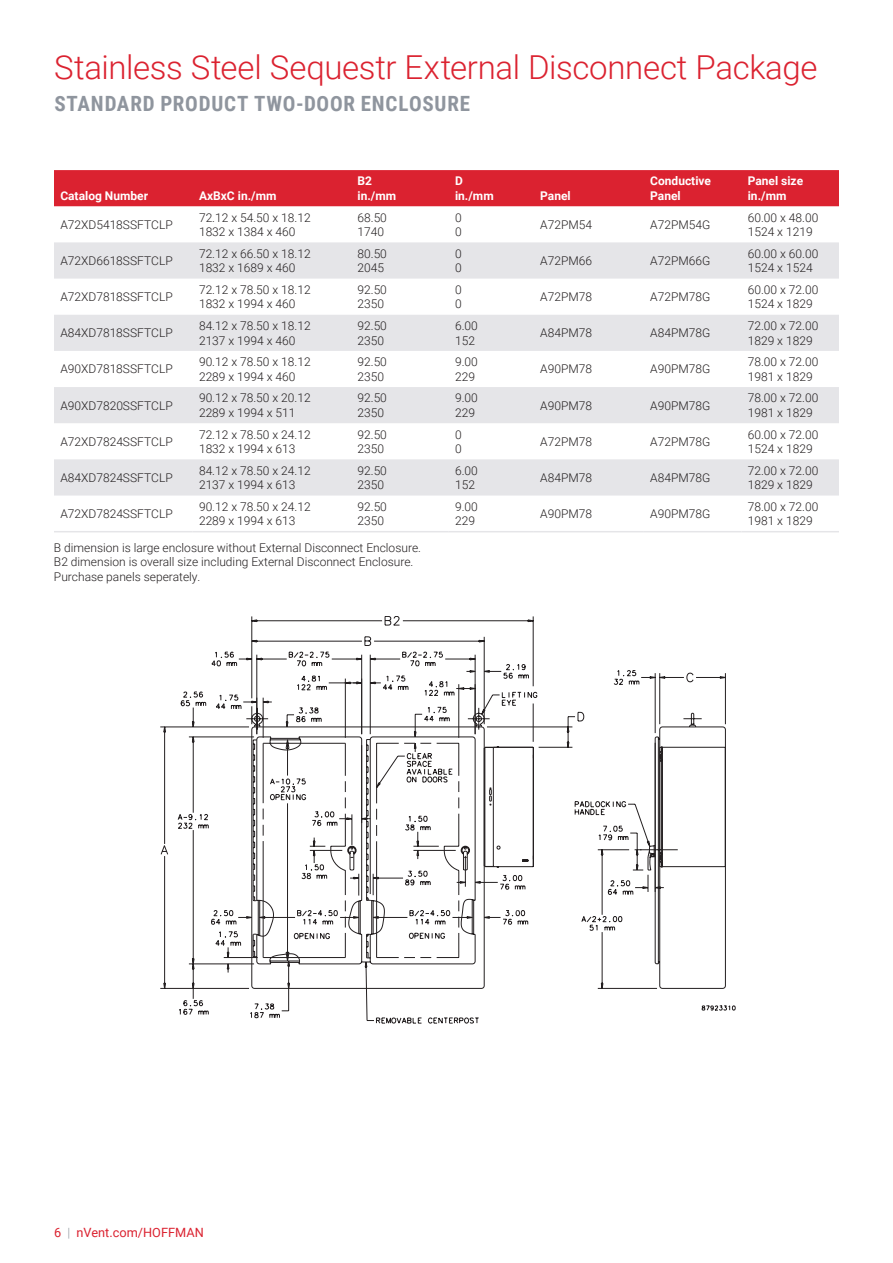
<style>
.page{position:relative;width:893px;height:1263px;background:#fff}
.page>*{position:absolute;margin:0;border:0;box-sizing:border-box;transform-origin:0 0}
.t1{font:300 33px "Roboto";letter-spacing:-.01em;color:#db2230}
.t2{font:700 21px "Roboto Condensed";letter-spacing:.04em;color:#8f959e}
.t3{font:12.75px "Roboto";color:#db2230}
.t4{font:300 12px/14.4px "Roboto";color:#231f20}
.t5{font:700 12px/14.4px "Roboto";color:#fff}
.s1{font-weight:300;color:#8f959e}
</style>
<div class="page">
<div style="left:54px;top:170px;width:785px;height:36px;background:#db2230"></div>
<svg style="left:54px;top:242px;width:785px;height:253px;fill:#e5e5e8"></svg>
<hr style="left:54px;top:531px;width:139px;height:1px;background:#e5e5e8">
<hr style="left:193px;top:531px;width:158px;height:1px;background:#e5e5e8">
<hr style="left:351px;top:531px;width:98px;height:1px;background:#e5e5e8">
<hr style="left:449px;top:531px;width:85px;height:1px;background:#e5e5e8">
<hr style="left:534px;top:531px;width:110px;height:1px;background:#e5e5e8">
<hr style="left:644px;top:531px;width:97px;height:1px;background:#e5e5e8">
<hr style="left:741px;top:531px;width:98px;height:1px;background:#e5e5e8">
<svg style="left:160px;top:726px;width:19px;height:263px"></svg>
<svg style="left:251px;top:616px;width:283px;height:36px"></svg>
<svg style="left:179px;top:652px;width:547px;height:371px"></svg>
<h1 class="t1" style="left:54px;top:44px;width:765px">Stainless Steel Sequestr External Disconnect Package</h1>
<h2 class="t2" style="left:54px;top:89px;width:417px">STANDARD PRODUCT TWO-DOOR ENCLOSURE</h2>
<p class="t5" style="left:60px;top:188px;width:89px">Catalog Number</p>
<p class="t5" style="left:199px;top:188px;width:79px">AxBxC in./mm</p>
<p class="t5" style="left:357px;top:174px;width:40px">B2 in./mm</p>
<p class="t5" style="left:455px;top:174px;width:40px">D in./mm</p>
<p class="t5" style="left:540px;top:188px;width:32px">Panel</p>
<p class="t5" style="left:650px;top:174px;width:62px">Conductive<br>Panel</p>
<p class="t5" style="left:748px;top:174px;width:57px">Panel size in./mm</p>
<p class="t4" style="left:60px;top:217px;width:114px">A72XD5418SSFTCLP</p>
<p class="t4" style="left:199px;top:210px;width:113px">72.12 x 54.50 x 18.12<br>1832 x 1384 x 460</p>
<p class="t4" style="left:357px;top:210px;width:31px">68.50<br>1740</p>
<p class="t4" style="left:455px;top:210px;width:8px">0<br>0</p>
<p class="t4" style="left:540px;top:217px;width:53px">A72PM54</p>
<p class="t4" style="left:650px;top:217px;width:62px">A72PM54G</p>
<p class="t4" style="left:748px;top:210px;width:72px">60.00 x 48.00<br>1524 x 1219</p>
<p class="t4" style="left:60px;top:253px;width:114px">A72XD6618SSFTCLP</p>
<p class="t4" style="left:199px;top:246px;width:113px">72.12 x 66.50 x 18.12<br>1832 x 1689 x 460</p>
<p class="t4" style="left:357px;top:246px;width:31px">80.50<br>2045</p>
<p class="t4" style="left:455px;top:246px;width:8px">0<br>0</p>
<p class="t4" style="left:540px;top:253px;width:53px">A72PM66</p>
<p class="t4" style="left:650px;top:253px;width:62px">A72PM66G</p>
<p class="t4" style="left:748px;top:246px;width:72px">60.00 x 60.00<br>1524 x 1524</p>
<p class="t4" style="left:60px;top:289px;width:114px">A72XD7818SSFTCLP</p>
<p class="t4" style="left:199px;top:282px;width:113px">72.12 x 78.50 x 18.12<br>1832 x 1994 x 460</p>
<p class="t4" style="left:357px;top:282px;width:31px">92.50<br>2350</p>
<p class="t4" style="left:455px;top:282px;width:8px">0<br>0</p>
<p class="t4" style="left:540px;top:289px;width:53px">A72PM78</p>
<p class="t4" style="left:650px;top:289px;width:62px">A72PM78G</p>
<p class="t4" style="left:748px;top:282px;width:72px">60.00 x 72.00<br>1524 x 1829</p>
<p class="t4" style="left:60px;top:325px;width:114px">A84XD7818SSFTCLP</p>
<p class="t4" style="left:199px;top:318px;width:113px">84.12 x 78.50 x 18.12<br>2137 x 1994 x 460</p>
<p class="t4" style="left:357px;top:318px;width:31px">92.50<br>2350</p>
<p class="t4" style="left:455px;top:318px;width:24px">6.00<br>152</p>
<p class="t4" style="left:540px;top:325px;width:53px">A84PM78</p>
<p class="t4" style="left:650px;top:325px;width:62px">A84PM78G</p>
<p class="t4" style="left:748px;top:318px;width:72px">72.00 x 72.00<br>1829 x 1829</p>
<p class="t4" style="left:60px;top:362px;width:114px">A90XD7818SSFTCLP</p>
<p class="t4" style="left:199px;top:354px;width:113px">90.12 x 78.50 x 18.12<br>2289 x 1994 x 460</p>
<p class="t4" style="left:357px;top:354px;width:31px">92.50<br>2350</p>
<p class="t4" style="left:455px;top:354px;width:24px">9.00<br>229</p>
<p class="t4" style="left:540px;top:362px;width:53px">A90PM78</p>
<p class="t4" style="left:650px;top:362px;width:62px">A90PM78G</p>
<p class="t4" style="left:748px;top:354px;width:72px">78.00 x 72.00<br>1981 x 1829</p>
<p class="t4" style="left:60px;top:398px;width:114px">A90XD7820SSFTCLP</p>
<p class="t4" style="left:199px;top:390px;width:113px">90.12 x 78.50 x 20.12<br>2289 x 1994 x 511</p>
<p class="t4" style="left:357px;top:390px;width:31px">92.50<br>2350</p>
<p class="t4" style="left:455px;top:390px;width:24px">9.00<br>229</p>
<p class="t4" style="left:540px;top:398px;width:53px">A90PM78</p>
<p class="t4" style="left:650px;top:398px;width:62px">A90PM78G</p>
<p class="t4" style="left:748px;top:390px;width:72px">78.00 x 72.00<br>1981 x 1829</p>
<p class="t4" style="left:60px;top:434px;width:114px">A72XD7824SSFTCLP</p>
<p class="t4" style="left:199px;top:427px;width:113px">72.12 x 78.50 x 24.12<br>1832 x 1994 x 613</p>
<p class="t4" style="left:357px;top:427px;width:31px">92.50<br>2350</p>
<p class="t4" style="left:455px;top:427px;width:8px">0<br>0</p>
<p class="t4" style="left:540px;top:434px;width:53px">A72PM78</p>
<p class="t4" style="left:650px;top:434px;width:62px">A72PM78G</p>
<p class="t4" style="left:748px;top:427px;width:72px">60.00 x 72.00<br>1524 x 1829</p>
<p class="t4" style="left:60px;top:470px;width:114px">A84XD7824SSFTCLP</p>
<p class="t4" style="left:199px;top:463px;width:113px">84.12 x 78.50 x 24.12<br>2137 x 1994 x 613</p>
<p class="t4" style="left:357px;top:463px;width:31px">92.50<br>2350</p>
<p class="t4" style="left:455px;top:463px;width:24px">6.00<br>152</p>
<p class="t4" style="left:540px;top:470px;width:53px">A84PM78</p>
<p class="t4" style="left:650px;top:470px;width:62px">A84PM78G</p>
<p class="t4" style="left:748px;top:463px;width:72px">72.00 x 72.00<br>1829 x 1829</p>
<p class="t4" style="left:60px;top:506px;width:114px">A72XD7824SSFTCLP</p>
<p class="t4" style="left:199px;top:499px;width:113px">90.12 x 78.50 x 24.12<br>2289 x 1994 x 613</p>
<p class="t4" style="left:357px;top:499px;width:31px">92.50<br>2350</p>
<p class="t4" style="left:455px;top:499px;width:24px">9.00<br>229</p>
<p class="t4" style="left:540px;top:506px;width:53px">A90PM78</p>
<p class="t4" style="left:650px;top:506px;width:62px">A90PM78G</p>
<p class="t4" style="left:748px;top:499px;width:72px">78.00 x 72.00<br>1981 x 1829</p>
<p class="t4" style="left:54px;top:540px;width:369px">B dimension is large enclosure without External Disconnect Enclosure.<br>B2 dimension is overall size including External Disconnect Enclosure.<br>Purchase panels seperately.</p>
<p class="t3" style="left:54px;top:1223px;width:151px">6 <span class="s1">|</span> nVent.com/HOFFMAN</p>
</div>
